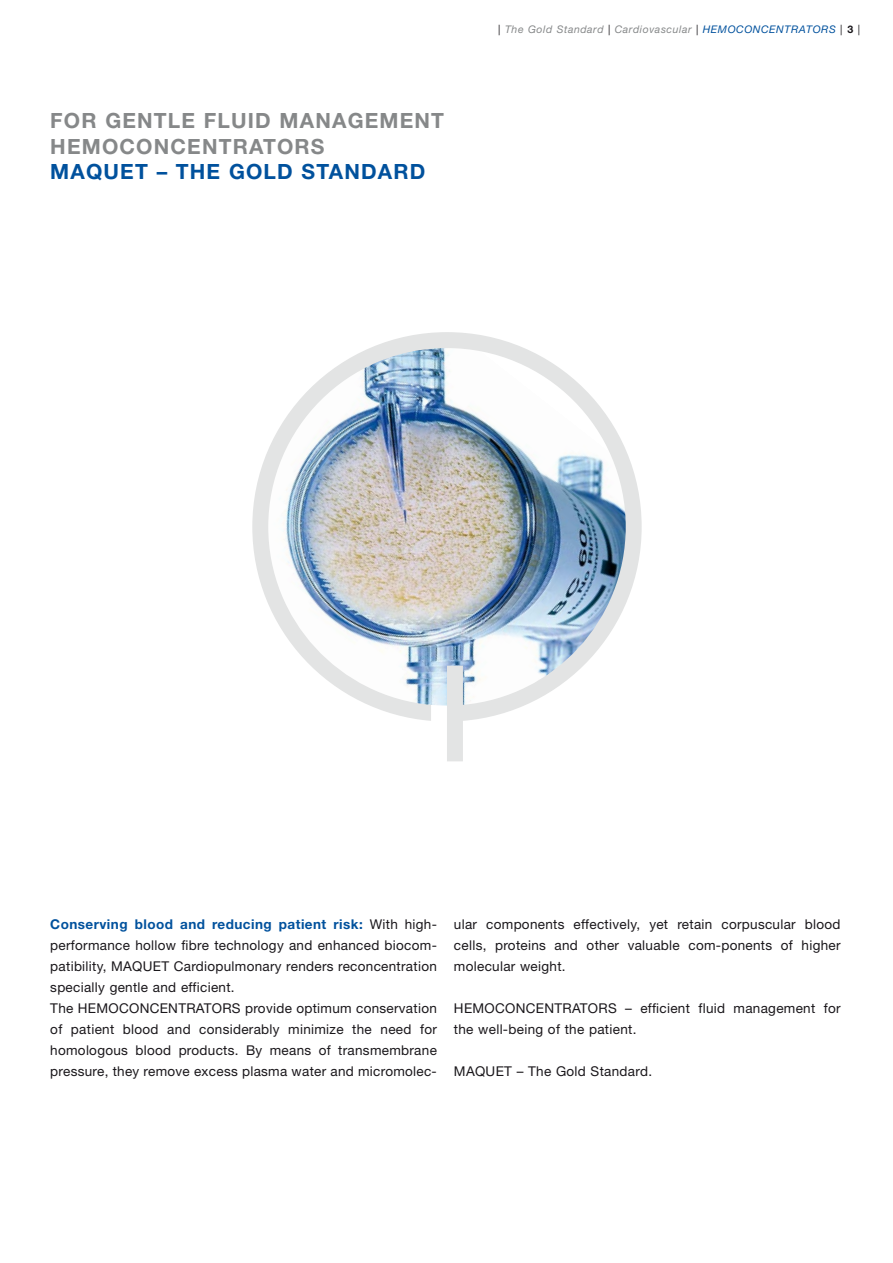
<style>
.page{position:relative;width:893px;height:1263px;background:#fff}
.page>*{position:absolute;margin:0;border:0;box-sizing:border-box;transform-origin:0 0}
.t1{font:700 21px/25.5px "Helvetica Neue LT";letter-spacing:.055em;color:#868889}
.t2{font:700 21px "Helvetica Neue LT";letter-spacing:.055em;color:#00519d}
.t3{font:13.5px/21px "Helvetica Neue LT";letter-spacing:.02em;color:#1a171b}
.t4{font:italic 10.5px "Helvetica Neue LT";letter-spacing:.055em;color:#868889}
.s1{font-style:normal;color:#1a171b}
.s2{color:#00519d}
.s3{font-weight:700;font-style:normal;color:#1a171b}
.s4{color:#1a171b}
.s5{font-weight:700;color:#00519d}
</style>
<div class="page">
<img style="left:252px;top:332px;width:390px;height:429px">
<h1 class="t1" style="left:50px;top:110px;width:395px">FOR GENTLE FLUID MANAGEMENT<br>HEMOCONCENTRATORS</h1>
<h1 class="t2" style="left:50px;top:164px;width:376px">MAQUET – THE GOLD STANDARD</h1>
<p class="t4" style="left:498px;top:26px;width:363px"><span class="s1">|</span> The Gold Standard <span class="s1">|</span> Cardiovascular <span class="s1">|</span> <span class="s2">HEMOCONCENTRATORS</span> <span class="s1">|</span> <span class="s3">3</span> <span class="s4">|</span></p>
<p class="t3" style="left:50px;top:915px;width:388px"><span class="s5">Conserving blood and reducing patient risk:</span> With high&shy;performance hollow fibre technology and enhanced biocom&shy;patibility, MAQUET Cardiopulmonary renders reconcentration specially gentle and efficient.<br>The HEMOCONCENTRATORS provide optimum conservation of patient blood and considerably minimize the need for homologous blood products. By means of transmembrane pressure, they remove excess plasma water and micromolec-</p>
<p class="t3" style="left:454px;top:915px;width:388px;text-align:justify">ular components effectively, yet retain corpuscular blood cells, proteins and other valuable com-ponents of higher molecular weight.</p>
<p class="t3" style="left:454px;top:999px;width:388px">HEMOCONCENTRATORS – efficient fluid management for the well-being of the patient.</p>
<p class="t3" style="left:454px;top:1062px;width:200px">MAQUET – The Gold Standard.</p>
</div>
